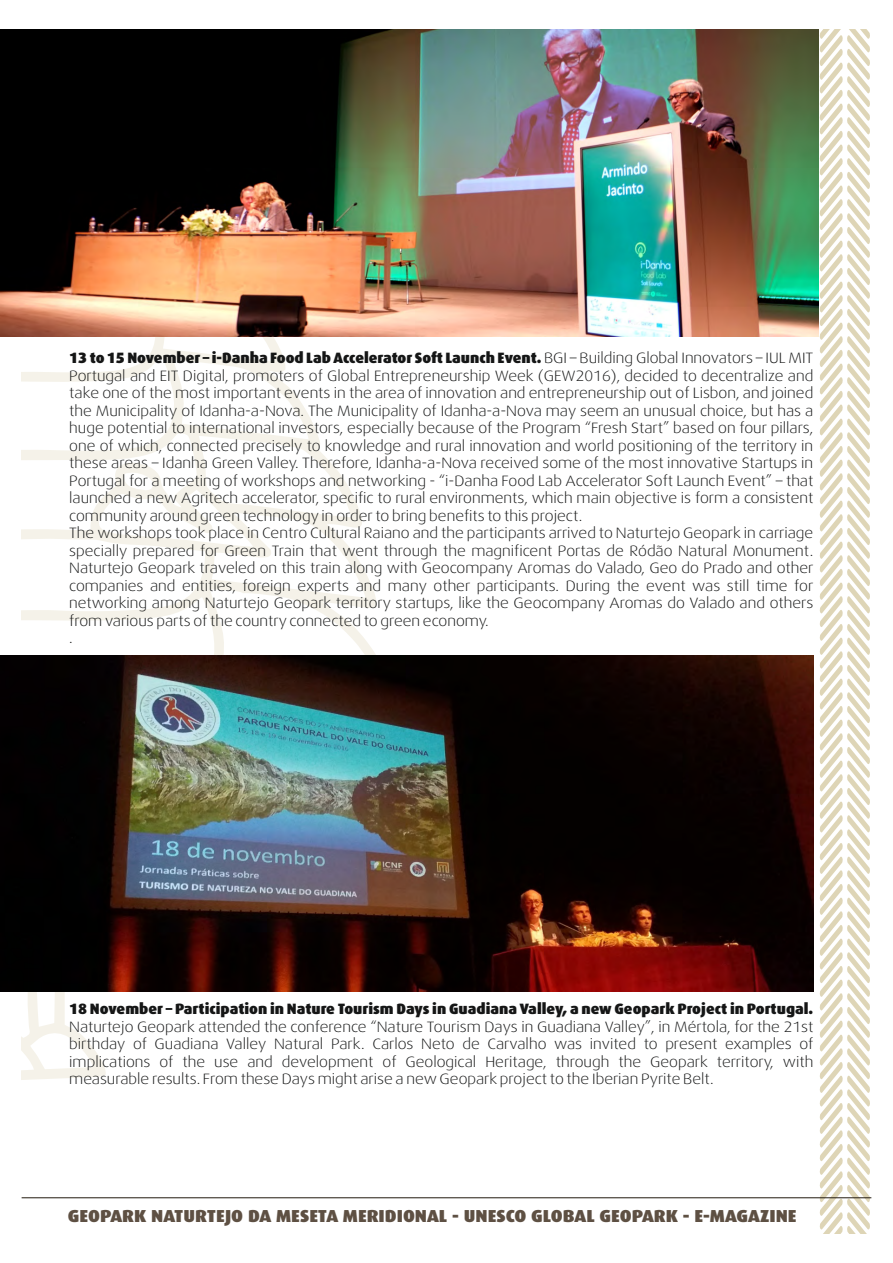
<style>
.page{position:relative;width:893px;height:1263px;background:#fff}
.page>*{position:absolute;margin:0;border:0;box-sizing:border-box;transform-origin:0 0}
.t1{font:900 17.4px "Dax";color:#5e5043;scale:1.06 1}
.t2{font:300 15px/17.5px "Dax Wide";color:#151616}
.t3{font:900 15px "Dax";color:#151616}
.s1{font-family:"Dax Wide";font-weight:300}
</style>
<div class="page">
<svg style="left:22px;top:337px;width:354px;height:743px"></svg>
<svg style="left:820px;top:30px;width:50px;height:1203px"></svg>
<hr style="left:22px;top:1197px;width:849px;height:1px;background:#221a0f">
<img style="left:0;top:30px;width:819px;height:307px">
<img style="left:0;top:655px;width:813px;height:337px">
<p class="t3" style="left:69px;top:349px;width:745px">13 to 15 November – i-Danha Food Lab Accelerator Soft Launch Event. <span class="s1">BGI – Building Global Innovators – IUL MIT</span></p>
<p class="t2" style="left:69px;top:367px;width:746px">Portugal and EIT Digital, promoters of Global Entrepreneurship Week (GEW2016), decided to decentralize and take one of the most important events in the area of innovation and entrepreneurship out of Lisbon, and joined the Municipality of Idanha-a-Nova. The Municipality of Idanha-a-Nova may seem an unusual choice, but has a huge potential to international investors, especially because of the Program “Fresh Start” based on four pillars, one of which, connected precisely to knowledge and rural innovation and world positioning of the territory in these areas – Idanha Green Valley. Therefore, Idanha-a-Nova received some of the most innovative Startups in Portugal for a meeting of workshops and networking - “i-Danha Food Lab Accelerator Soft Launch Event” – that launched a new Agritech accelerator, specific to rural environments, which main objective is form a consistent community around green technology in order to bring benefits to this project.<br>The workshops took place in Centro Cultural Raiano and the participants arrived to Naturtejo Geopark in carriage specially prepared for Green Train that went through the magnificent Portas de Ródão Natural Monument.<br>Naturtejo Geopark traveled on this train along with Geocompany Aromas do Valado, Geo do Prado and other companies and entities, foreign experts and many other participants. During the event was still time for networking among Naturtejo Geopark territory startups, like the Geocompany Aromas do Valado and others from various parts of the country connected to green economy.<br>.</p>
<p class="t3" style="left:69px;top:1000px;width:745px">18 November – Participation in Nature Tourism Days in Guadiana Valley, a new Geopark Project in Portugal.</p>
<p class="t2" style="left:69px;top:1017px;width:746px;text-align:justify">Naturtejo Geopark attended the conference “Nature Tourism Days in Guadiana Valley”, in Mértola, for the 21st birthday of Guadiana Valley Natural Park. Carlos Neto de Carvalho was invited to present examples of implications of the use and development of Geological Heritage, through the Geopark territory, with measurable results. From these Days might arise a new Geopark project to the Iberian Pyrite Belt.</p>
<p class="t1" style="left:68px;top:1206px;width:689px">GEOPARK NATURTEJO DA MESETA MERIDIONAL - UNESCO GLOBAL GEOPARK - E-MAGAZINE</p>
</div>
